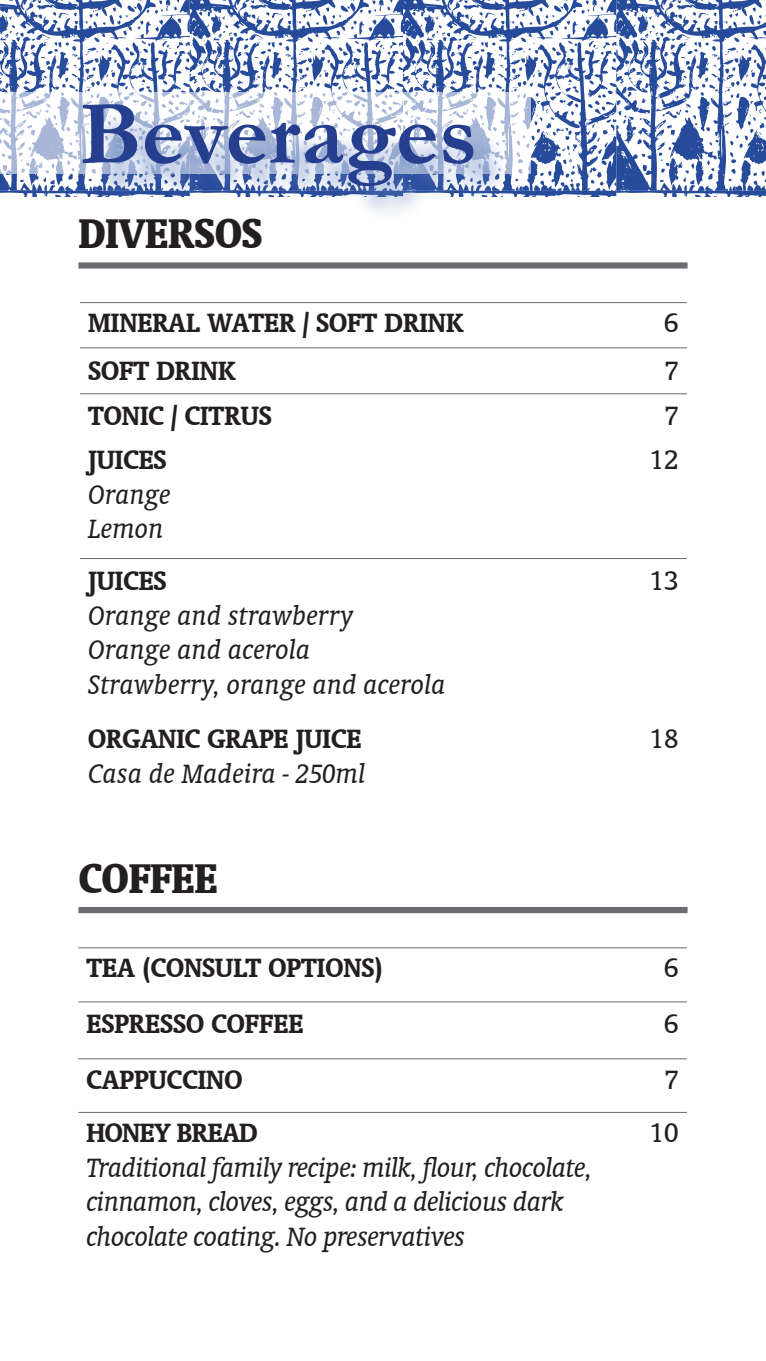
<style>
.page{position:relative;width:766px;height:1361px;background:#fff}
.page>*{position:absolute;margin:0;border:0;box-sizing:border-box;transform-origin:0 0}
.t1{font:700 91.8px "Garamond";color:#253f8e}
.t2{font:700 condensed 47.1px "Oranda BT";color:#231f20}
.t3{font:italic 30px/34.5px "Oranda BT";letter-spacing:-.02em;color:#231f20}
.t4{font:700 30px "Oranda BT";color:#231f20}
.t5{font:italic 30px "Oranda BT";color:#231f20}
.t6{font:30px "Oranda BT";color:#231f20}
.t7{font:700 30px "Oranda BT";letter-spacing:-.02em;color:#231f20}
</style>
<div class="page">
<svg style="left:0;top:0;width:765px;height:196px"></svg>
<svg style="left:0;top:92px;width:531px;height:81px"></svg>
<div style="left:89px;top:110px;width:420px;height:113px;background:#6081bf;opacity:.6"></div>
<div style="left:78px;top:262px;width:609px;height:6px;background:#6c6d70"></div>
<div style="left:78px;top:907px;width:609px;height:6px;background:#6c6d70"></div>
<hr style="left:78px;top:947px;width:608px;height:1px;background:#6c6d70">
<hr style="left:78px;top:1001px;width:608px;height:1px;background:#6c6d70">
<hr style="left:78px;top:1058px;width:608px;height:1px;background:#6c6d70">
<hr style="left:78px;top:1112px;width:608px;height:1px;background:#6c6d70">
<hr style="left:80px;top:302px;width:606px;height:1px;background:#6c6d70">
<hr style="left:80px;top:347px;width:606px;height:1px;background:#6c6d70">
<hr style="left:80px;top:393px;width:606px;height:1px;background:#6c6d70">
<hr style="left:80px;top:558px;width:606px;height:1px;background:#6c6d70">
<h1 class="t1" style="left:79px;top:79px;width:399px">Beverages</h1>
<p class="t2" style="left:78px;top:206px;width:185px">DIVERSOS</p>
<p class="t4" style="left:88px;top:305px;width:377px">MINERAL WATER / SOFT DRINK</p>
<p class="t6" style="left:664px;top:305px;width:16px">6</p>
<p class="t4" style="left:88px;top:352px;width:149px">SOFT DRINK</p>
<p class="t6" style="left:664px;top:353px;width:16px">7</p>
<p class="t4" style="left:88px;top:397px;width:185px">TONIC / CITRUS</p>
<p class="t6" style="left:664px;top:398px;width:16px">7</p>
<p class="t4" style="left:88px;top:442px;width:80px">JUICES</p>
<p class="t3" style="left:88px;top:477px;width:84px">Orange</p>
<p class="t3" style="left:88px;top:511px;width:77px">Lemon</p>
<p class="t6" style="left:649px;top:443px;width:31px">12</p>
<p class="t4" style="left:88px;top:563px;width:80px">JUICES</p>
<p class="t5" style="left:88px;top:598px;width:267px">Orange and strawberry</p>
<p class="t5" style="left:88px;top:633px;width:224px">Orange and acerola</p>
<p class="t5" style="left:88px;top:667px;width:359px">Strawberry, orange and acerola</p>
<p class="t4" style="left:88px;top:721px;width:274px">ORGANIC GRAPE JUICE</p>
<p class="t5" style="left:88px;top:756px;width:278px">Casa de Madeira - 250ml</p>
<p class="t2" style="left:78px;top:850px;width:140px">COFFEE</p>
<p class="t6" style="left:649px;top:564px;width:31px">13</p>
<p class="t6" style="left:649px;top:722px;width:31px">18</p>
<p class="t4" style="left:86px;top:950px;width:298px">TEA (CONSULT OPTIONS)</p>
<p class="t6" style="left:664px;top:951px;width:16px">6</p>
<p class="t4" style="left:86px;top:1005px;width:218px">ESPRESSO COFFEE</p>
<p class="t6" style="left:664px;top:1006px;width:16px">6</p>
<p class="t4" style="left:86px;top:1062px;width:157px">CAPPUCCINO</p>
<p class="t6" style="left:664px;top:1062px;width:16px">7</p>
<p class="t7" style="left:86px;top:1115px;width:173px">HONEY BREAD</p>
<p class="t3" style="left:86px;top:1150px;width:507px">Traditional family recipe: milk, flour, chocolate, cinnamon, cloves, eggs, and a delicious dark chocolate coating. No preservatives</p>
<p class="t6" style="left:649px;top:1116px;width:31px">10</p>
</div>
